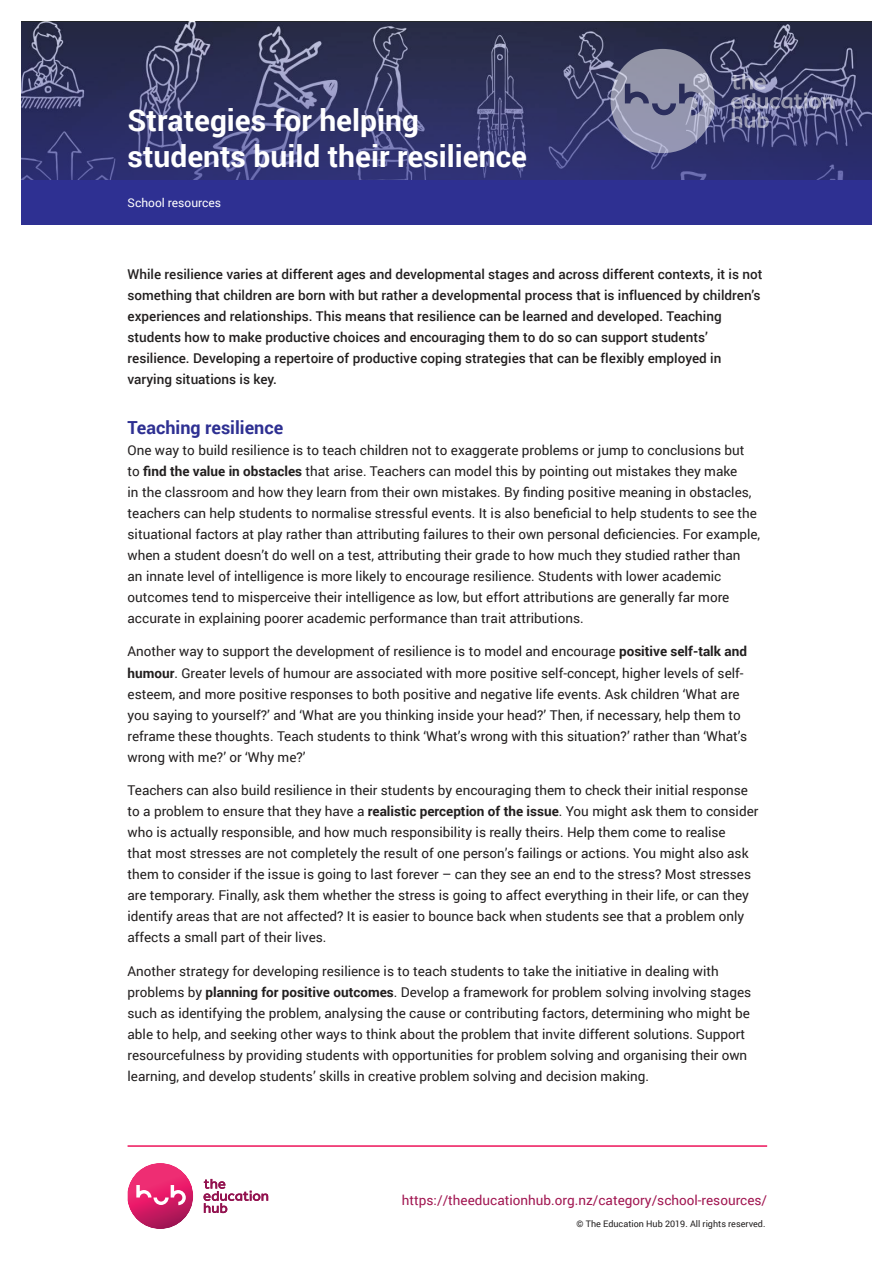
<style>
.page{position:relative;width:893px;height:1263px;background:#fff}
.page>*{position:absolute;margin:0;border:0;box-sizing:border-box;transform-origin:0 0}
.t1{font:700 30px/36px "Roboto";color:#fff}
.t2{font:700 18px "Roboto";color:#2e3092}
.t3{font:13.5px/21px "Roboto";color:#221f1f}
.t4{font:500 13.5px/21px "Roboto";color:#221f1f}
.t5{font:13.5px "Roboto";color:#a11651}
.t6{font:12px "Roboto";color:#fff}
.t7{font:9px "Roboto";color:#221f1f}
.s1{font-weight:700}
</style>
<div class="page">
<img style="left:128px;top:1163px;width:65px;height:66px">
<hr style="left:128px;top:1145px;width:639px;height:2px;background:#ed135a">
<svg style="left:21px;top:22px;width:851px;height:158px;background:#343765"></svg>
<div style="left:21px;top:180px;width:851px;height:44px;background:#2e3092"></div>
<svg style="left:611px;top:49px;width:104px;height:104px;background:#7c7e9b"></svg>
<svg style="left:731px;top:74px;width:102px;height:54px;background:#575982"></svg>
<svg style="left:136px;top:1185px;width:50px;height:20px"></svg>
<svg style="left:204px;top:1179px;width:64px;height:34px"></svg>
<h1 class="t1" style="left:128px;top:104px;width:401px">Strategies for helping students build their resilience</h1>
<p class="t6" style="left:128px;top:198px;width:95px">School resources</p>
<p class="t4" style="left:128px;top:265px;width:636px">While resilience varies at different ages and developmental stages and across different contexts, it is not something that children are born with but rather a developmental process that is influenced by children’s experiences and relationships. This means that resilience can be learned and developed. Teaching students how to make productive choices and encouraging them to do so can support students’ resilience. Developing a repertoire of productive coping strategies that can be flexibly employed in varying situations is key.</p>
<h2 class="t2" style="left:128px;top:420px;width:157px">Teaching resilience</h2>
<p class="t3" style="left:128px;top:440px;width:634px">One way to build resilience is to teach children not to exaggerate problems or jump to conclusions but to <span class="s1">find the value in obstacles</span> that arise. Teachers can model this by pointing out mistakes they make<br>in the classroom and how they learn from their own mistakes. By finding positive meaning in obstacles, teachers can help students to normalise stressful events. It is also beneficial to help students to see the situational factors at play rather than attributing failures to their own personal deficiencies. For example, when a student doesn’t do well on a test, attributing their grade to how much they studied rather than<br>an innate level of intelligence is more likely to encourage resilience. Students with lower academic outcomes tend to misperceive their intelligence as low, but effort attributions are generally far more accurate in explaining poorer academic performance than trait attributions.</p>
<p class="t3" style="left:128px;top:641px;width:621px">Another way to support the development of resilience is to model and encourage <span class="s1">positive self-talk and humour</span>. Greater levels of humour are associated with more positive self-concept, higher levels of self&shy;esteem, and more positive responses to both positive and negative life events. Ask children ‘What are you saying to yourself?’ and ‘What are you thinking inside your head?’ Then, if necessary, help them to reframe these thoughts. Teach students to think ‘What’s wrong with this situation?’ rather than ‘What’s wrong with me?’ or ‘Why me?’</p>
<p class="t3" style="left:128px;top:781px;width:632px">Teachers can also build resilience in their students by encouraging them to check their initial response to a problem to ensure that they have a <span class="s1">realistic perception of the issue</span>. You might ask them to consider who is actually responsible, and how much responsibility is really theirs. Help them come to realise<br>that most stresses are not completely the result of one person’s failings or actions. You might also ask them to consider if the issue is going to last forever – can they see an end to the stress? Most stresses are temporary. Finally, ask them whether the stress is going to affect everything in their life, or can they identify areas that are not affected? It is easier to bounce back when students see that a problem only affects a small part of their lives.</p>
<p class="t3" style="left:128px;top:960px;width:625px">Another strategy for developing resilience is to teach students to take the initiative in dealing with problems by <span class="s1">planning for positive outcomes</span>. Develop a framework for problem solving involving stages such as identifying the problem, analysing the cause or contributing factors, determining who might be able to help, and seeking other ways to think about the problem that invite different solutions. Support resourcefulness by providing students with opportunities for problem solving and organising their own learning, and develop students’ skills in creative problem solving and decision making.</p>
<p class="t5" style="left:402px;top:1194px;width:367px">https://theeducationhub.org.nz/category/school-resources/</p>
<p class="t7" style="left:577px;top:1220px;width:190px">© The Education Hub 2019. All rights reserved.</p>
</div>
